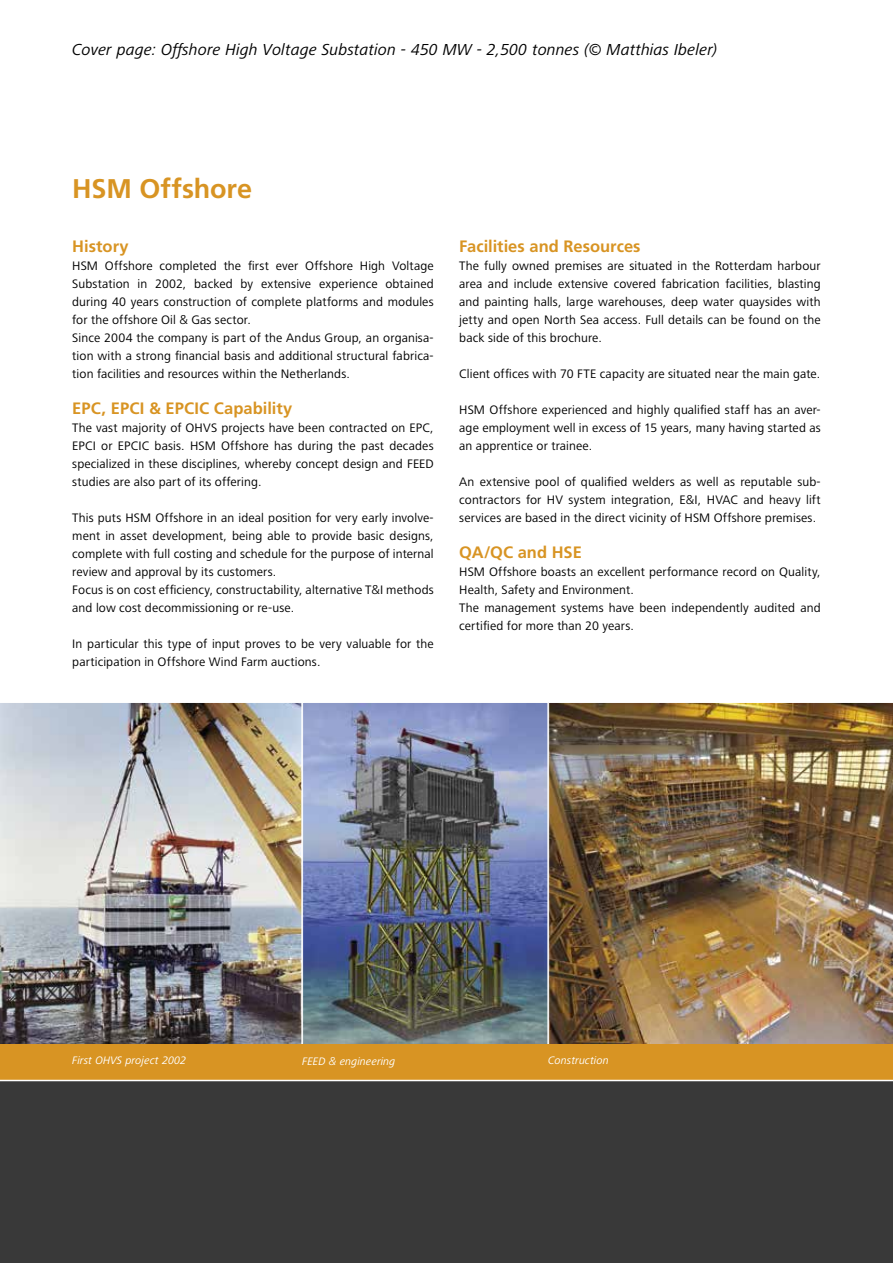
<style>
.page{position:relative;width:893px;height:1263px;background:#fff}
.page>*{position:absolute;margin:0;border:0;box-sizing:border-box;transform-origin:0 0}
.t1{font:700 27px "Frutiger";letter-spacing:-.005em;color:#d89423}
.t2{font:italic 16.5px "Frutiger Next LT";color:#000}
.t3{font:700 16.5px "Frutiger";color:#d89423}
.t4{font:12.75px/18px "Frutiger Next LT";letter-spacing:.01em;color:#000}
.t5{font:italic 11.25px "Frutiger Next LT";color:#fff}
.s1{font-family:"Frutiger";font-weight:300}
</style>
<div class="page">
<img style="left:0;top:703px;width:302px;height:341px">
<img style="left:548px;top:703px;width:345px;height:341px">
<img style="left:304px;top:704px;width:242px;height:340px">
<div style="left:302px;top:702px;width:246px;height:348px;border:1px solid #fff"></div>
<div style="left:0;top:1044px;width:893px;height:36px;background:#d89423"></div>
<div style="left:0;top:1081px;width:893px;height:182px;background:#393939"></div>
<p class="t2" style="left:72px;top:41px;width:646px">Cover page: Offshore High Voltage Substation - 450 MW - 2,500 tonnes (© Matthias Ibeler)</p>
<h1 class="t1" style="left:72px;top:173px;width:181px">HSM Offshore</h1>
<p class="t3" style="left:72px;top:237px;width:58px">History</p>
<p class="t4" style="left:72px;top:257px;width:363px">HSM Offshore completed the first ever Offshore High Voltage Substation in 2002, backed by extensive experience obtained during 40 years construction of complete platforms and modules for the offshore Oil <span class="s1">&amp;</span> Gas sector.<br>Since 2004 the company is part of the Andus Group, an organisa&shy;tion with a strong financial basis and additional structural fabrica&shy;tion facilities and resources within the Netherlands.</p>
<p class="t3" style="left:72px;top:399px;width:222px">EPC, EPCI &amp; EPCIC Capability</p>
<p class="t4" style="left:72px;top:419px;width:363px;text-align:justify">The vast majority of OHVS projects have been contracted on EPC, EPCI or EPCIC basis. HSM Offshore has during the past decades specialized in these disciplines, whereby concept design and FEED studies are also part of its offering.</p>
<p class="t4" style="left:72px;top:509px;width:363px">This puts HSM Offshore in an ideal position for very early involve&shy;ment in asset development, being able to provide basic designs, complete with full costing and schedule for the purpose of internal review and approval by its customers.<br>Focus is on cost efficiency, constructability, alternative T<span class="s1">&amp;</span>I methods and low cost decommissioning or re-use.</p>
<p class="t4" style="left:72px;top:635px;width:363px">In particular this type of input proves to be very valuable for the participation in Offshore Wind Farm auctions.</p>
<p class="t3" style="left:459px;top:237px;width:183px">Facilities and Resources</p>
<p class="t4" style="left:459px;top:257px;width:363px;text-align:justify">The fully owned premises are situated in the Rotterdam harbour area and include extensive covered fabrication facilities, blasting and painting halls, large warehouses, deep water quaysides with jetty and open North Sea access. Full details can be found on the back side of this brochure.</p>
<p class="t4" style="left:459px;top:365px;width:362px">Client offices with 70 FTE capacity are situated near the main gate.</p>
<p class="t4" style="left:459px;top:401px;width:363px;text-align:justify">HSM Offshore experienced and highly qualified staff has an aver&shy;age employment well in excess of 15 years, many having started as an apprentice or trainee.</p>
<p class="t4" style="left:459px;top:473px;width:363px;text-align:justify">An extensive pool of qualified welders as well as reputable sub&shy;contractors for HV system integration, E<span class="s1">&amp;</span>I, HVAC and heavy lift services are based in the direct vicinity of HSM Offshore premises.</p>
<p class="t3" style="left:459px;top:543px;width:124px">QA/QC and HSE</p>
<p class="t4" style="left:459px;top:563px;width:363px">HSM Offshore boasts an excellent performance record on Quality, Health, Safety and Environment.<br>The management systems have been independently audited and certified for more than 20 years.</p>
<p class="t5" style="left:72px;top:1054px;width:116px">First OHVS project 2002</p>
<p class="t5" style="left:302px;top:1054px;width:95px">FEED <span class="s1">&amp;</span> engineering</p>
<p class="t5" style="left:548px;top:1054px;width:62px">Construction</p>
</div>
